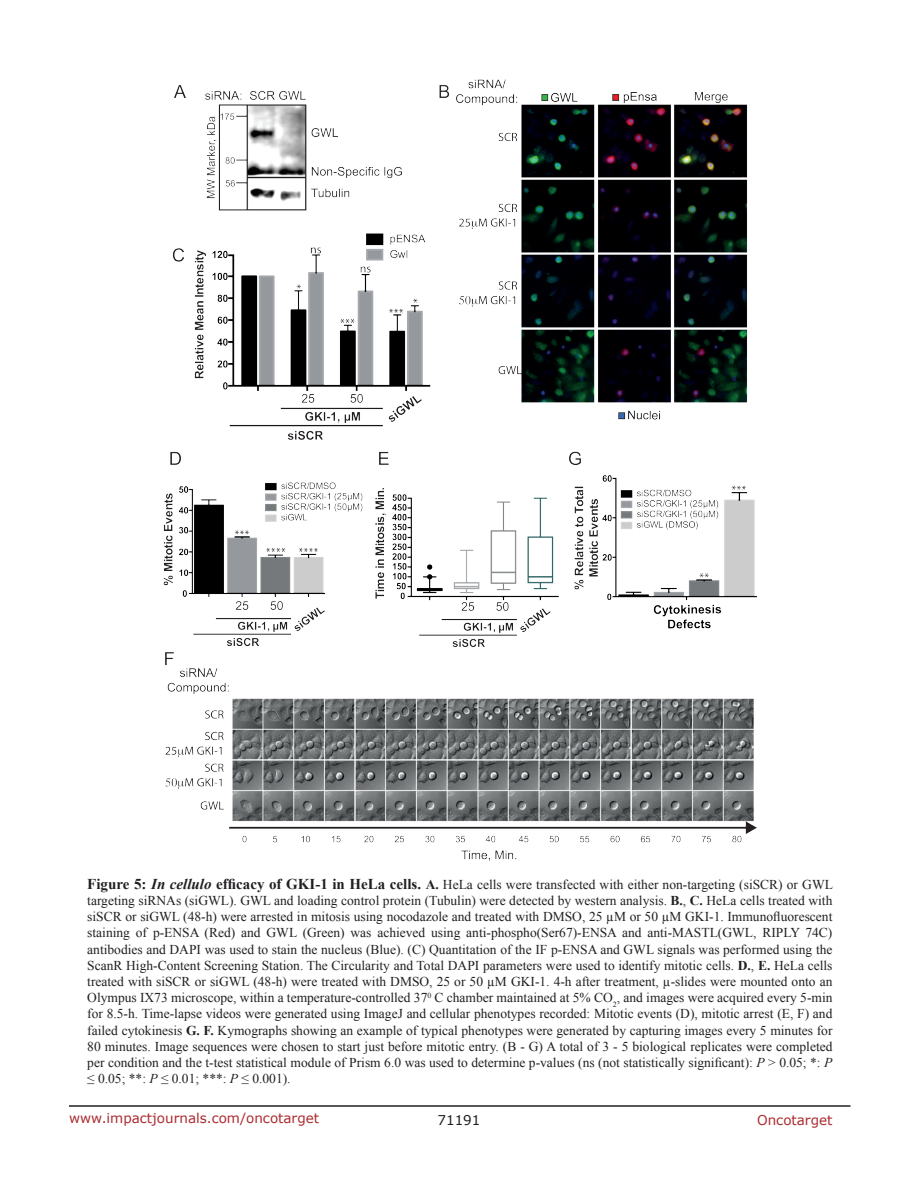
<style>
.page{position:relative;width:918px;height:1188px;background:#fff}
.page>*{position:absolute;margin:0;border:0;box-sizing:border-box;transform-origin:0 0}
.FigureText{font:13.5px/16.2px "Times New Roman";color:#221f22;text-align:justify}
.t1{font:13.5px "Verdana";color:#ac2b31}
.t2{font:13.5px "Verdana";color:#221f22}
.s1{font-weight:700;font-size:15px}
.s2{font-weight:700;font-style:italic;font-size:15px}
.s3{font-weight:700}
.s4{font-style:italic}
</style>
<div class="page">
<hr style="left:69px;top:1105px;width:781px;height:2px;background:#231f20">
<img style="left:163px;top:79px;width:594px;height:782px">
<p class="FigureText" style="left:87px;top:876px;width:747px"><span class="s1">Figure 5:</span> <span class="s2">In cellulo</span> <span class="s1">efficacy of GKI-1 in HeLa cells.</span> <span class="s3">A.</span> HeLa cells were transfected with either non-targeting (siSCR) or GWL targeting siRNAs (siGWL). GWL and loading control protein (Tubulin) were detected by western analysis. <span class="s3">B.</span>, <span class="s3">C.</span> HeLa cells treated with siSCR or siGWL (48-h) were arrested in mitosis using nocodazole and treated with DMSO, 25 µM or 50 µM GKI-1. Immunofluorescent staining of p-ENSA (Red) and GWL (Green) was achieved using anti-phospho(Ser67)-ENSA and anti-MASTL(GWL, RIPLY 74C) antibodies and DAPI was used to stain the nucleus (Blue). (C) Quantitation of the IF p-ENSA and GWL signals was performed using the ScanR High-Content Screening Station. The Circularity and Total DAPI parameters were used to identify mitotic cells. <span class="s3">D.</span>, <span class="s3">E.</span> HeLa cells treated with siSCR or siGWL (48-h) were treated with DMSO, 25 or 50 µM GKI-1. 4-h after treatment, µ-slides were mounted onto an Olympus IX73 microscope, within a temperature-controlled 37<sup>0</sup> C chamber maintained at 5% CO<sub>2</sub>, and images were acquired every 5-min for 8.5-h. Time-lapse videos were generated using ImageJ and cellular phenotypes recorded: Mitotic events (D), mitotic arrest (E, F) and failed cytokinesis <span class="s3">G. F.</span> Kymographs showing an example of typical phenotypes were generated by capturing images every 5 minutes for 80 minutes. Image sequences were chosen to start just before mitotic entry. (B - G) A total of 3 - 5 biological replicates were completed per condition and the t-test statistical module of Prism 6.0 was used to determine p-values (ns (not statistically significant): <span class="s4">P</span> &gt; 0.05; *: <span class="s4">P </span>≤ 0.05; **: <span class="s4">P</span> ≤ 0.01; ***: <span class="s4">P</span> ≤ 0.001).</p>
<p class="t1" style="left:69px;top:1109px;width:252px">www.impactjournals.com/oncotarget</p>
<p class="t2" style="left:438px;top:1111px;width:44px">71191</p>
<p class="t1" style="left:757px;top:1111px;width:77px">Oncotarget</p>
</div>
